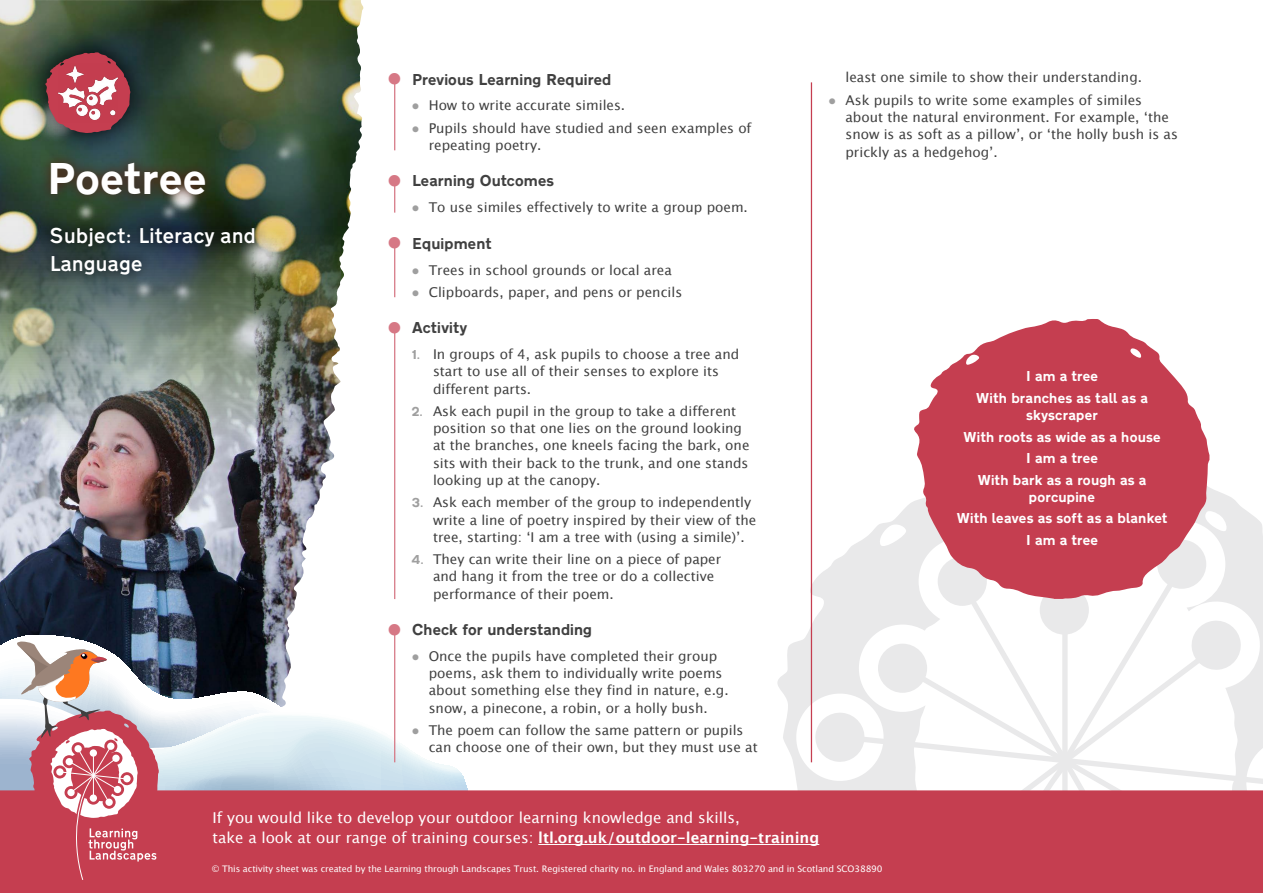
<style>
.page{position:relative;width:1263px;height:893px;background:#fff}
.page>*{position:absolute;margin:0;border:0;box-sizing:border-box;transform-origin:0 0}
.t1{font:700 46.5px "Transport D";color:#fff}
.t2{font:500 22.5px "Transport D";letter-spacing:-.01em;color:#fff}
.t3{font:700 16.5px "Transport D";letter-spacing:-.005em;color:#404040}
.t4{font:15px "Lucida Grande";color:#fff}
.DYK{font:700 15px/17.2px "Transport D";color:#fff;text-align:center}
.t5{font:13.5px/17.2px "Lucida Grande";color:#404040}
.t6{font:9px "Lucida Grande";letter-spacing:-.01em;color:#fff}
.s1{font-family:"Transport D";font-weight:700;color:#9f9f9f}
.s2{font-weight:700}
</style>
<div class="page">
<svg style="left:777px;top:448px;width:486px;height:262px"></svg>
<svg style="left:814px;top:553px;width:449px;height:157px"></svg>
<img style="left:0;top:0;width:265px;height:65px">
<img style="left:0;top:65px;width:265px;height:570px">
<img style="left:265px;top:0;width:99px;height:635px">
<svg style="left:0;top:635px;width:396px;height:6px"></svg>
<svg style="left:0;top:710px;width:1263px;height:183px;fill:#c53e50"></svg>
<svg style="left:23px;top:30px;width:130px;height:126px;background:#3b5045"></svg>
<svg style="left:45px;top:52px;width:85px;height:81px;background:#783d45"></svg>
<img style="left:57px;top:62px;width:61px;height:61px">
<hr style="left:538px;top:844px;width:281px;height:1px;background:#fff">
<hr style="left:394px;top:82px;width:1px;height:680px;background:#d67885">
<hr style="left:811px;top:82px;width:1px;height:680px;background:#c53e50">
<div style="left:391px;top:150px;width:9px;height:30px;background:#fff"></div>
<div style="left:391px;top:213px;width:9px;height:29px;background:#fff"></div>
<div style="left:391px;top:297px;width:9px;height:30px;background:#fff"></div>
<div style="left:391px;top:599px;width:9px;height:30px;background:#fff"></div>
<svg style="left:40px;top:152px;width:176px;height:54px;background:#3b4433"></svg>
<svg style="left:38px;top:213px;width:230px;height:75px;background:#344441"></svg>
<svg style="left:913px;top:319px;width:296px;height:280px;fill:#c53e50"></svg>
<svg style="left:394px;top:180px;width:2px;height:7px"></svg>
<svg style="left:394px;top:242px;width:2px;height:7px"></svg>
<svg style="left:394px;top:327px;width:2px;height:6px"></svg>
<svg style="left:394px;top:628px;width:2px;height:7px"></svg>
<svg style="left:0;top:641px;width:468px;height:240px"></svg>
<p class="t1" style="left:46px;top:152px;width:163px">Poetree</p>
<p class="t2" style="left:49px;top:223px;width:208px">Subject: Literacy and</p>
<p class="t2" style="left:49px;top:252px;width:95px">Language</p>
<p class="t3" style="left:412px;top:70px;width:201px">Previous Learning Required</p>
<p class="t5" style="left:429px;top:98px;width:198px">How to write accurate similes.</p>
<p class="t5" style="left:429px;top:120px;width:324px">Pupils should have studied and seen examples of repeating poetry.</p>
<p class="t3" style="left:412px;top:172px;width:144px">Learning Outcomes</p>
<p class="t5" style="left:429px;top:199px;width:321px">To use similes effectively to write a group poem.</p>
<p class="t3" style="left:412px;top:234px;width:82px">Equipment</p>
<p class="t5" style="left:429px;top:262px;width:245px">Trees in school grounds or local area</p>
<p class="t5" style="left:429px;top:284px;width:255px">Clipboards, paper, and pens or pencils</p>
<p class="t3" style="left:412px;top:318px;width:57px">Activity</p>
<p class="t5" style="left:433px;top:346px;width:308px;text-indent:-21px"><span class="s1">1.</span> In groups of 4, ask pupils to choose a tree and start to use all of their senses to explore its different parts.</p>
<p class="t5" style="left:433px;top:403px;width:318px;text-indent:-21px"><span class="s1">2.</span> Ask each pupil in the group to take a different position so that one lies on the ground looking at the branches, one kneels facing the bark, one sits with their back to the trunk, and one stands looking up at the canopy.</p>
<p class="t5" style="left:433px;top:494px;width:325px;text-indent:-21px"><span class="s1">3.</span> Ask each member of the group to independently write a line of poetry inspired by their view of the tree, starting: ‘I am a tree with (using a simile)’.</p>
<p class="t5" style="left:433px;top:551px;width:290px;text-indent:-21px"><span class="s1">4.</span> They can write their line on a piece of paper and hang it from the tree or do a collective performance of their poem.</p>
<p class="t3" style="left:412px;top:620px;width:182px">Check for understanding</p>
<p class="t5" style="left:429px;top:648px;width:301px">Once the pupils have completed their group poems, ask them to individually write poems about something else they find in nature, e.g. snow, a pinecone, a robin, or a holly bush.</p>
<p class="t5" style="left:429px;top:722px;width:330px">The poem can follow the same pattern or pupils can choose one of their own, but they must use at</p>
<p class="t5" style="left:845px;top:70px;width:298px">least one simile to show their understanding.</p>
<p class="t5" style="left:845px;top:92px;width:334px">Ask pupils to write some examples of similes about the natural environment. For example, ‘the snow is as soft as a pillow’, or ‘the holly bush is as prickly as a hedgehog’.</p>
<p class="DYK" style="left:1026px;top:368px;width:74px">I am a tree</p>
<p class="DYK" style="left:976px;top:389px;width:174px">With branches as tall as a skyscraper</p>
<p class="DYK" style="left:963px;top:428px;width:199px">With roots as wide as a house</p>
<p class="DYK" style="left:1026px;top:450px;width:74px">I am a tree</p>
<p class="DYK" style="left:977px;top:471px;width:171px">With bark as a rough as a porcupine</p>
<p class="DYK" style="left:956px;top:510px;width:213px">With leaves as soft as a blanket</p>
<p class="DYK" style="left:1026px;top:531px;width:74px">I am a tree</p>
<p class="t4" style="left:213px;top:807px;width:529px">If you would like to develop your outdoor learning knowledge and skills,</p>
<p class="t4" style="left:213px;top:827px;width:608px">take a look at our range of training courses: <span class="s2">ltl.org.uk/outdoor-learning-training</span></p>
<p class="t6" style="left:212px;top:863px;width:672px">© This activity sheet was created by the Learning through Landscapes Trust. Registered charity no. in England and Wales 803270 and in Scotland SCO38890</p>
</div>
